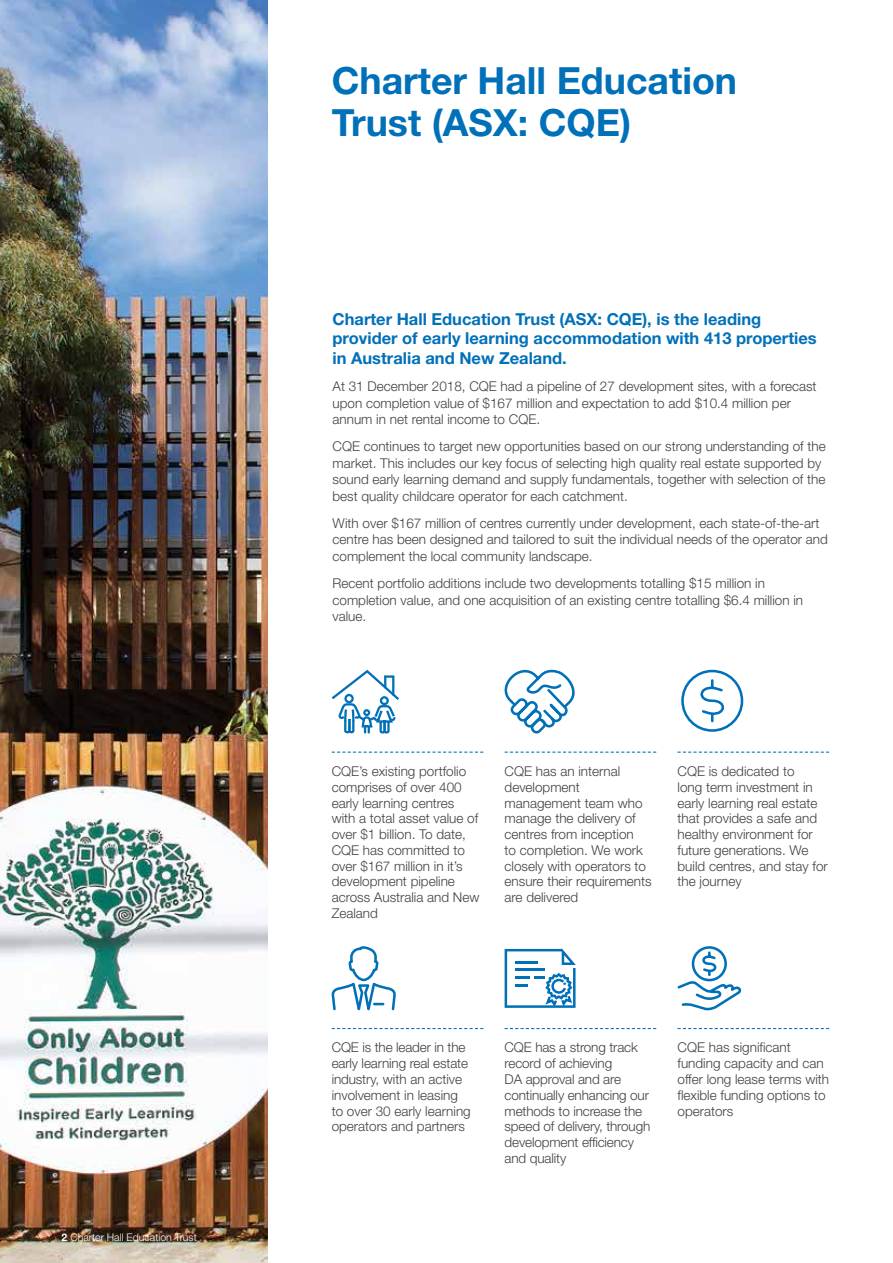
<style>
.page{position:relative;width:893px;height:1263px;background:#fff}
.page>*{position:absolute;margin:0;border:0;box-sizing:border-box;transform-origin:0 0}
.t1{font:700 37.5px/41.2px "Helvetica Neue";color:#0070b9}
.t2{font:700 16.5px/19.5px "Helvetica Neue";color:#0070b9}
.t3{font:300 13.5px/15.8px "Helvetica Neue";color:#414042}
.t4{font:300 10.5px "Helvetica Neue";color:#fff}
.s1{font-weight:700}
</style>
<div class="page">
<img style="left:0;top:0;width:268px;height:1263px">
<svg style="left:332px;top:752px;width:151px;height:1px"></svg>
<svg style="left:505px;top:752px;width:151px;height:1px"></svg>
<svg style="left:677px;top:752px;width:152px;height:1px"></svg>
<svg style="left:332px;top:1028px;width:151px;height:1px"></svg>
<svg style="left:505px;top:1028px;width:151px;height:1px"></svg>
<svg style="left:677px;top:1028px;width:152px;height:1px"></svg>
<svg style="left:681px;top:669px;width:63px;height:63px"></svg>
<svg style="left:332px;top:670px;width:67px;height:63px"></svg>
<svg style="left:331px;top:946px;width:65px;height:65px"></svg>
<svg style="left:504px;top:669px;width:71px;height:65px"></svg>
<svg style="left:505px;top:948px;width:71px;height:60px"></svg>
<svg style="left:677px;top:946px;width:65px;height:65px"></svg>
<p class="t4" style="left:62px;top:1231px;width:137px"><span class="s1">2</span> Charter Hall Education Trust</p>
<p class="t4" style="left:64px;top:1231px;width:167px"><span class="s1">2</span> Charter Ha l Education Trust Profile</p>
<h1 class="t1" style="left:332px;top:60px;width:407px">Charter Hall Education<br>Trust (ASX: CQE)</h1>
<p class="t2" style="left:333px;top:309px;width:486px">Charter Hall Education Trust (ASX: CQE), is the leading provider of early learning accommodation with 413 properties in Australia and New Zealand.</p>
<p class="t3" style="left:333px;top:378px;width:485px;line-height:16.5px">At 31 December 2018, CQE had a pipeline of 27 development sites, with a forecast upon completion value of $167 million and expectation to add $10.4 million per annum in net rental income to CQE.</p>
<p class="t3" style="left:333px;top:438px;width:495px;line-height:16.5px">CQE continues to target new opportunities based on our strong understanding of the market. This includes our key focus of selecting high quality real estate supported by sound early learning demand and supply fundamentals, together with selection of the best quality childcare operator for each catchment.</p>
<p class="t3" style="left:333px;top:514px;width:497px;line-height:16.5px">With over $167 million of centres currently under development, each state-of-the-art centre has been designed and tailored to suit the individual needs of the operator and complement the local community landscape.</p>
<p class="t3" style="left:333px;top:575px;width:472px;line-height:16.5px">Recent portfolio additions include two developments totalling $15 million in completion value, and one acquisition of an existing centre totalling $6.4 million in value.</p>
<p class="t3" style="left:332px;top:763px;width:149px">CQE’s existing portfolio comprises of over 400 early learning centres with a total asset value of over $1 billion. To date,<br>CQE has committed to over $167 million in it’s development pipeline across Australia and New<br>Zealand</p>
<p class="t3" style="left:505px;top:763px;width:149px">CQE has an internal development management team who manage the delivery of centres from inception<br>to completion. We work closely with operators to ensure their requirements are delivered</p>
<p class="t3" style="left:677px;top:763px;width:152px">CQE is dedicated to<br>long term investment in early learning real estate that provides a safe and healthy environment for future generations. We build centres, and stay for the journey</p>
<p class="t3" style="left:332px;top:1039px;width:141px">CQE is the leader in the early learning real estate industry, with an active involvement in leasing to over 30 early learning operators and partners</p>
<p class="t3" style="left:505px;top:1039px;width:147px">CQE has a strong track record of achieving<br>DA approval and are continually enhancing our methods to increase the speed of delivery, through development efficiency and quality</p>
<p class="t3" style="left:677px;top:1039px;width:153px">CQE has significant funding capacity and can offer long lease terms with flexible funding options to operators</p>
</div>
